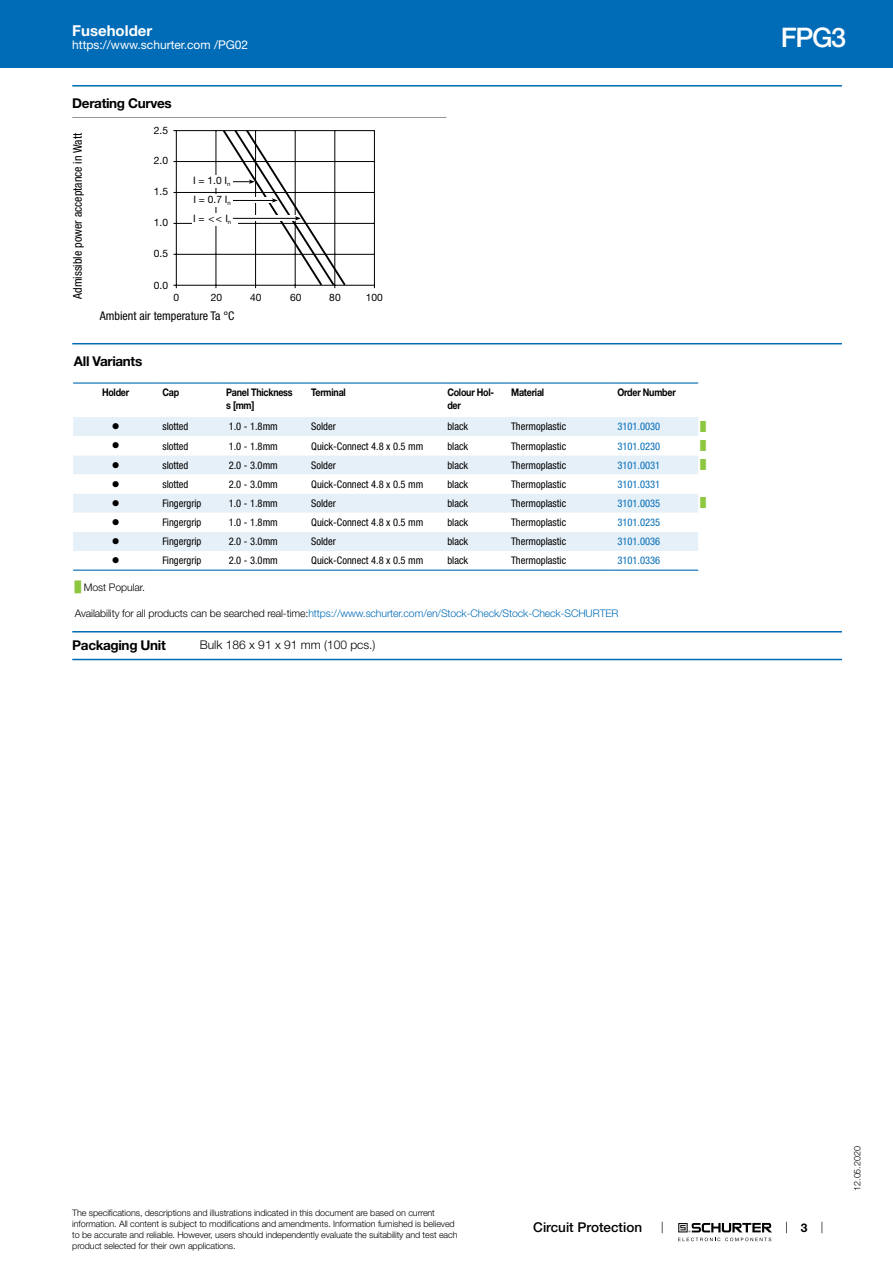
<style>
.page{position:relative;width:893px;height:1263px;background:#fff}
.page>*{position:absolute;margin:0;border:0;box-sizing:border-box;transform-origin:0 0}
.t1{font:500 27px "Helvetica Neue LT";color:#fff}
.t2{font:700 15px "Helvetica Neue LT";color:#fff}
.t3{font:700 13.5px "Helvetica Neue LT";letter-spacing:-.025em;color:#000}
.t4{font:500 13.5px "Helvetica Neue LT";color:#000}
.t5{font:condensed 12px "Helvetica Neue LT";color:#000}
.t6{font:12px "Helvetica Neue LT";color:#fff}
.t7{font:300 12px "Helvetica Neue LT";color:#000}
.t8{font:700 12px "Helvetica Neue LT";color:#000}
.t9{font:condensed 10.5px "Helvetica Neue LT";color:#000}
.t10{font:300 10.5px "Helvetica Neue LT";letter-spacing:-.01em;color:#006bb6}
.t11{font:condensed 10.5px "Helvetica Neue LT";color:#006bb6}
.t12{font:700 10.5px/12.6px "Helvetica Neue LT";letter-spacing:-.025em;color:#000;scale:.85 1}
.t13{font:300 10.5px "Helvetica Neue LT";letter-spacing:-.01em;color:#000}
.t14{font:10.5px "Wingdings";color:#000}
.t15{font:10.2px "Helvetica Neue LT";color:#000}
.t16{font:300 9px/10.8px "Helvetica Neue LT";letter-spacing:-.01em;color:#000}
.t17{font:9px "Arial Unicode MS";color:#8dc63f}
.s1{font-family:"Arial Unicode MS";font-weight:400;color:#8dc63f}
.s2{color:#000}
</style>
<div class="page">
<svg style="left:678px;top:1223px;width:94px;height:18px"></svg>
<div style="left:0;top:0;width:893px;height:68px;background:#006bb6"></div>
<hr style="left:72px;top:85px;width:770px;height:2px;background:#006bb6">
<hr style="left:72px;top:117px;width:374px;height:1px;background:#939598">
<hr style="left:173px;top:130px;width:202px;height:1px;background:#000">
<hr style="left:173px;top:285px;width:202px;height:1px;background:#000">
<hr style="left:176px;top:131px;width:1px;height:157px;background:#000">
<hr style="left:216px;top:131px;width:1px;height:157px;background:#000">
<hr style="left:255px;top:131px;width:1px;height:157px;background:#000">
<hr style="left:295px;top:131px;width:1px;height:157px;background:#000">
<hr style="left:335px;top:131px;width:1px;height:157px;background:#000">
<hr style="left:374px;top:131px;width:1px;height:157px;background:#000">
<hr style="left:173px;top:161px;width:202px;height:1px;background:#000">
<hr style="left:173px;top:192px;width:202px;height:1px;background:#000">
<hr style="left:173px;top:223px;width:202px;height:1px;background:#000">
<hr style="left:173px;top:254px;width:202px;height:1px;background:#000">
<div style="left:192px;top:213px;width:46px;height:13px;background:#fff"></div>
<div style="left:192px;top:194px;width:46px;height:13px;background:#fff"></div>
<div style="left:192px;top:175px;width:46px;height:13px;background:#fff"></div>
<svg style="left:221px;top:130px;width:126px;height:157px"></svg>
<hr style="left:72px;top:343px;width:770px;height:1px;background:#006bb6">
<div style="left:73px;top:417px;width:625px;height:19px;background:#e6f0f8"></div>
<svg style="left:73px;top:455px;width:625px;height:115px"></svg>
<hr style="left:73px;top:382px;width:85px;height:2px;background:#006bb6">
<hr style="left:158px;top:382px;width:64px;height:2px;background:#006bb6">
<hr style="left:222px;top:382px;width:85px;height:2px;background:#006bb6">
<hr style="left:307px;top:382px;width:136px;height:2px;background:#006bb6">
<hr style="left:443px;top:382px;width:64px;height:2px;background:#006bb6">
<hr style="left:507px;top:382px;width:106px;height:2px;background:#006bb6">
<hr style="left:613px;top:382px;width:85px;height:2px;background:#006bb6">
<hr style="left:73px;top:570px;width:85px;height:1px;background:#006bb6">
<hr style="left:158px;top:570px;width:64px;height:1px;background:#006bb6">
<hr style="left:222px;top:570px;width:85px;height:1px;background:#006bb6">
<hr style="left:307px;top:570px;width:136px;height:1px;background:#006bb6">
<hr style="left:443px;top:570px;width:64px;height:1px;background:#006bb6">
<hr style="left:507px;top:570px;width:106px;height:1px;background:#006bb6">
<hr style="left:613px;top:570px;width:85px;height:1px;background:#006bb6">
<hr style="left:72px;top:631px;width:770px;height:1px;background:#006bb6">
<hr style="left:72px;top:659px;width:770px;height:1px;background:#006bb6">
<h2 class="t2" style="left:72px;top:21px;width:81px">Fuseholder</h2>
<p class="t6" style="left:72px;top:38px;width:178px">https://www.schurter.com /PG02</p>
<p class="t3" style="left:72px;top:95px;width:101px">Derating Curves</p>
<p class="t5" style="left:71px;top:299px;width:167px;rotate:-90deg">Admissible power acceptance in Watt</p>
<p class="t15" style="left:154px;top:125px;width:16px">2.5</p>
<p class="t15" style="left:154px;top:154px;width:16px">2.0</p>
<p class="t15" style="left:193px;top:175px;width:39px">I = 1.0 I<sub>n</sub></p>
<p class="t15" style="left:154px;top:185px;width:16px">1.5</p>
<p class="t15" style="left:154px;top:217px;width:16px">1.0</p>
<p class="t15" style="left:154px;top:247px;width:16px">0.5</p>
<p class="t15" style="left:154px;top:279px;width:16px">0.0</p>
<p class="t15" style="left:193px;top:193px;width:39px">I = 0.7 I<sub>n</sub></p>
<p class="t15" style="left:193px;top:212px;width:40px">I = &lt;&lt; I<sub>n</sub></p>
<p class="t15" style="left:173px;top:292px;width:7px">0</p>
<p class="t15" style="left:211px;top:292px;width:13px">20</p>
<p class="t15" style="left:250px;top:292px;width:13px">40</p>
<p class="t15" style="left:290px;top:292px;width:13px">60</p>
<p class="t15" style="left:329px;top:292px;width:13px">80</p>
<p class="t15" style="left:366px;top:292px;width:19px">100</p>
<p class="t5" style="left:100px;top:309px;width:136px">Ambient air temperature Ta °C</p>
<p class="t3" style="left:74px;top:353px;width:70px">All Variants</p>
<p class="t12" style="left:102px;top:386px;width:34px">Holder</p>
<p class="t12" style="left:162px;top:386px;width:21px">Cap</p>
<p class="t12" style="left:226px;top:386px;width:80px">Panel Thickness s [mm]</p>
<p class="t12" style="left:311px;top:386px;width:42px">Terminal</p>
<p class="t12" style="left:447px;top:386px;width:57px">Colour Hol&shy;der</p>
<p class="t12" style="left:511px;top:386px;width:40px">Material</p>
<p class="t12" style="left:617px;top:386px;width:70px">Order Number</p>
<p class="t14" style="left:112px;top:421px;width:9px">●</p>
<p class="t9" style="left:162px;top:421px;width:28px">slotted</p>
<p class="t9" style="left:229px;top:421px;width:51px">1.0 - 1.8mm</p>
<p class="t9" style="left:311px;top:421px;width:26px">Solder</p>
<p class="t9" style="left:447px;top:421px;width:22px">black</p>
<p class="t9" style="left:511px;top:421px;width:57px">Thermoplastic</p>
<p class="t11" style="left:617px;top:421px;width:44px">3101.0030</p>
<p class="t17" style="left:700px;top:420px;width:7px">█</p>
<p class="t14" style="left:112px;top:440px;width:9px">●</p>
<p class="t9" style="left:162px;top:440px;width:28px">slotted</p>
<p class="t9" style="left:229px;top:440px;width:51px">1.0 - 1.8mm</p>
<p class="t9" style="left:311px;top:440px;width:114px">Quick-Connect 4.8 x 0.5 mm</p>
<p class="t9" style="left:447px;top:440px;width:22px">black</p>
<p class="t9" style="left:511px;top:440px;width:57px">Thermoplastic</p>
<p class="t11" style="left:617px;top:440px;width:44px">3101.0230</p>
<p class="t17" style="left:700px;top:439px;width:7px">█</p>
<p class="t14" style="left:112px;top:459px;width:9px">●</p>
<p class="t9" style="left:162px;top:459px;width:28px">slotted</p>
<p class="t9" style="left:229px;top:459px;width:51px">2.0 - 3.0mm</p>
<p class="t9" style="left:311px;top:459px;width:26px">Solder</p>
<p class="t9" style="left:447px;top:459px;width:22px">black</p>
<p class="t9" style="left:511px;top:459px;width:57px">Thermoplastic</p>
<p class="t11" style="left:617px;top:459px;width:44px">3101.0031</p>
<p class="t17" style="left:700px;top:458px;width:7px">█</p>
<p class="t14" style="left:112px;top:478px;width:9px">●</p>
<p class="t9" style="left:162px;top:478px;width:28px">slotted</p>
<p class="t9" style="left:229px;top:478px;width:51px">2.0 - 3.0mm</p>
<p class="t9" style="left:311px;top:478px;width:114px">Quick-Connect 4.8 x 0.5 mm</p>
<p class="t9" style="left:447px;top:478px;width:22px">black</p>
<p class="t9" style="left:511px;top:478px;width:57px">Thermoplastic</p>
<p class="t11" style="left:617px;top:478px;width:44px">3101.0331</p>
<p class="t14" style="left:112px;top:497px;width:9px">●</p>
<p class="t9" style="left:162px;top:497px;width:41px">Fingergrip</p>
<p class="t9" style="left:229px;top:497px;width:51px">1.0 - 1.8mm</p>
<p class="t9" style="left:311px;top:497px;width:26px">Solder</p>
<p class="t9" style="left:447px;top:497px;width:22px">black</p>
<p class="t9" style="left:511px;top:497px;width:57px">Thermoplastic</p>
<p class="t11" style="left:617px;top:497px;width:44px">3101.0035</p>
<p class="t17" style="left:700px;top:497px;width:7px">█</p>
<p class="t14" style="left:112px;top:516px;width:9px">●</p>
<p class="t9" style="left:162px;top:516px;width:41px">Fingergrip</p>
<p class="t9" style="left:229px;top:516px;width:51px">1.0 - 1.8mm</p>
<p class="t9" style="left:311px;top:516px;width:114px">Quick-Connect 4.8 x 0.5 mm</p>
<p class="t9" style="left:447px;top:516px;width:22px">black</p>
<p class="t9" style="left:511px;top:516px;width:57px">Thermoplastic</p>
<p class="t11" style="left:617px;top:516px;width:44px">3101.0235</p>
<p class="t14" style="left:112px;top:536px;width:9px">●</p>
<p class="t9" style="left:162px;top:535px;width:41px">Fingergrip</p>
<p class="t9" style="left:229px;top:535px;width:51px">2.0 - 3.0mm</p>
<p class="t9" style="left:311px;top:535px;width:26px">Solder</p>
<p class="t9" style="left:447px;top:535px;width:22px">black</p>
<p class="t9" style="left:511px;top:535px;width:57px">Thermoplastic</p>
<p class="t11" style="left:617px;top:535px;width:44px">3101.0036</p>
<p class="t14" style="left:112px;top:555px;width:9px">●</p>
<p class="t9" style="left:162px;top:555px;width:41px">Fingergrip</p>
<p class="t9" style="left:229px;top:555px;width:51px">2.0 - 3.0mm</p>
<p class="t9" style="left:311px;top:555px;width:114px">Quick-Connect 4.8 x 0.5 mm</p>
<p class="t9" style="left:447px;top:555px;width:22px">black</p>
<p class="t9" style="left:511px;top:555px;width:57px">Thermoplastic</p>
<p class="t11" style="left:617px;top:555px;width:44px">3101.0336</p>
<p class="t13" style="left:75px;top:581px;width:72px"><span class="s1">█</span> Most Popular.</p>
<p class="t10" style="left:75px;top:607px;width:545px"><span class="s2">Availability for all products can be searched real-time:</span>https://www.schurter.com/en/Stock-Check/Stock-Check-SCHURTER</p>
<p class="t3" style="left:72px;top:637px;width:95px">Packaging Unit</p>
<p class="t7" style="left:200px;top:637px;width:177px">Bulk 186 x 91 x 91 mm (100 pcs.)</p>
<h1 class="t1" style="left:781px;top:21px;width:67px">FPG3</h1>
<p class="t16" style="left:72px;top:1207px;width:387px">The specifications, descriptions and illustrations indicated in this document are based on current information. All content is subject to modifications and amendments. Information furnished is believed to be accurate and reliable. However, users should independently evaluate the suitability and test each product selected for their own applications.</p>
<p class="t4" style="left:533px;top:1219px;width:110px">Circuit Protection</p>
<p class="t8" style="left:801px;top:1220px;width:8px">3</p>
<p class="t16" style="left:852px;top:1191px;width:46px;rotate:-90deg">12.05.2020</p>
</div>
